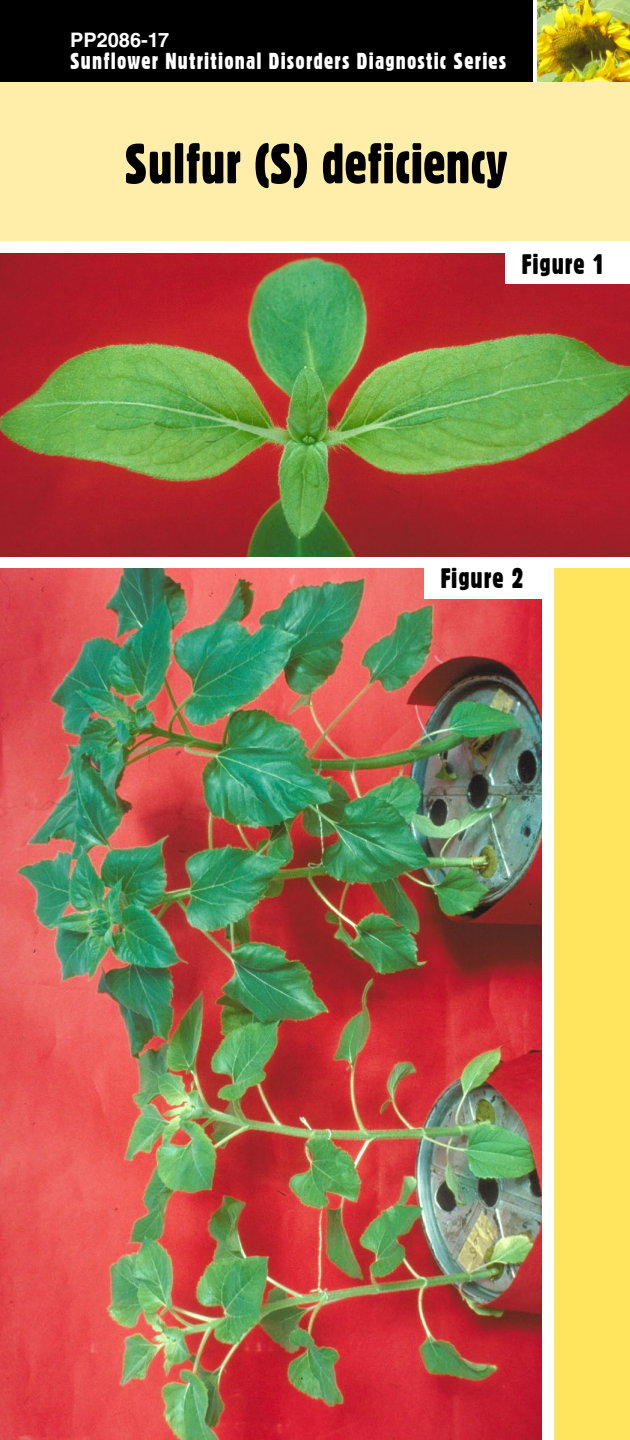
<style>
.page{position:relative;width:630px;height:1440px;background:#fff}
.page>*{position:absolute;margin:0;border:0;box-sizing:border-box;transform-origin:0 0}
.Disorder_name{font:55px "Gothic 821 Condensed BT";color:#000}
.Body_text{font:27.5px "Gothic 821 Condensed BT";letter-spacing:.03em;color:#000}
.Body_text-2{font:22.5px "Gothic 821 Condensed BT";letter-spacing:.05em;color:#fff}
.Body_text-3{font:700 20px "Helvetica LT Std";color:#fff}
</style>
<div class="page">
<div style="left:0;top:0;width:532px;height:82px;background:#000"></div>
<img style="left:538px;top:0;width:92px;height:82px">
<img style="left:0;top:253px;width:630px;height:303px">
<div style="left:0;top:82px;width:630px;height:159px;background:#fea"></div>
<div style="left:506px;top:245px;width:124px;height:39px;background:#fff"></div>
<img style="left:0;top:568px;width:542px;height:872px">
<div style="left:425px;top:560px;width:125px;height:38px;background:#fff"></div>
<div style="left:554px;top:568px;width:76px;height:872px;background:#ffe45e"></div>
<p class="Body_text-3" style="left:70px;top:28px;width:101px">PP2086-17</p>
<p class="Body_text-2" style="left:70px;top:48px;width:438px">Sunflower Nutritional Disorders Diagnostic Series</p>
<p class="Disorder_name" style="left:124px;top:130px;width:385px">Sulfur (S) deficiency</p>
<p class="Body_text" style="left:522px;top:247px;width:85px">Figure 1</p>
<p class="Body_text" style="left:441px;top:562px;width:85px">Figure 2</p>
</div>
